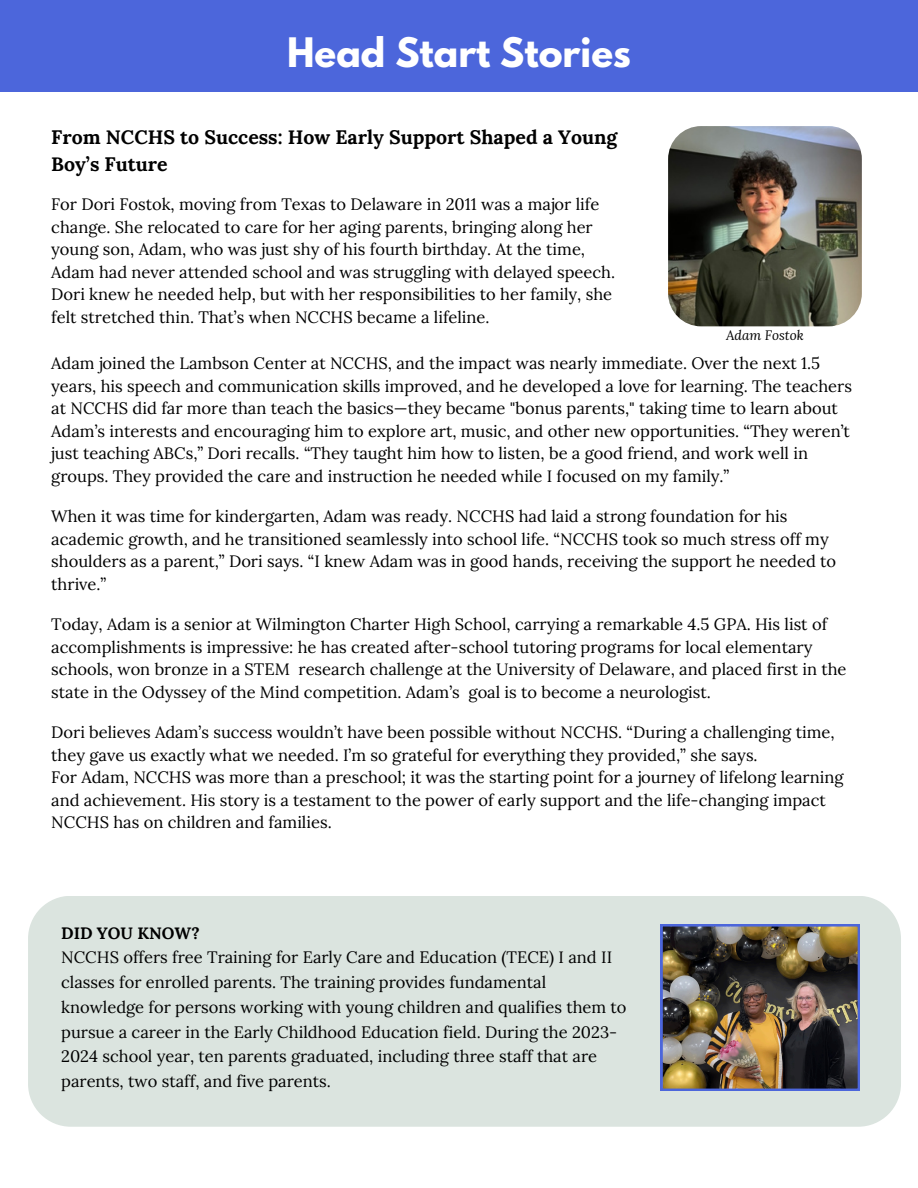
<style>
.page{position:relative;width:918px;height:1188px;background:#fff}
.page>*{position:absolute;margin:0;border:0;box-sizing:border-box;transform-origin:0 0}
.t1{font:700 36px "League Spartan";color:#fff}
.t2{font:700 19.5px/27px "Lora";color:#000}
.t3{font:16.5px/22.5px "Lora";color:#000}
.t4{font:italic 13.5px "Lora";color:#000}
.s1{font-weight:700}
</style>
<div class="page">
<div style="left:0;top:0;width:918px;height:92px;background:#4c66db"></div>
<div style="left:28px;top:896px;width:873px;height:231px;background:#dbe4df"></div>
<img style="left:661px;top:924px;width:199px;height:167px">
<img style="left:668px;top:126px;width:194px;height:200px;border-radius:33px">
<h3 class="t1" style="left:287px;top:35px;width:345px">Head Start Stories</h3>
<p class="t2" style="left:51px;top:124px;width:568px">From NCCHS to Success: How Early Support Shaped a Young<br>Boy’s Future</p>
<h3 class="t3" style="left:51px;top:193px;width:565px">For Dori Fostok, moving from Texas to Delaware in 2011 was a major life change. She relocated to care for her aging parents, bringing along her young son, Adam, who was just shy of his fourth birthday. At the time, Adam had never attended school and was struggling with delayed speech.<br>Dori knew he needed help, but with her responsibilities to her family, she felt stretched thin. That’s when NCCHS became a lifeline.</h3>
<h3 class="t4" style="left:726px;top:326px;width:79px">Adam Fostok</h3>
<h1 class="t3" style="left:51px;top:352px;width:802px">Adam joined the Lambson Center at NCCHS, and the impact was nearly immediate. Over the next 1.5 years, his speech and communication skills improved, and he developed a love for learning. The teachers at NCCHS did far more than teach the basics—they became "bonus parents," taking time to learn about Adam’s interests and encouraging him to explore art, music, and other new opportunities. “They weren’t just teaching ABCs,” Dori recalls. “They taught him how to listen, be a good friend, and work well in groups. They provided the care and instruction he needed while I focused on my family.”</h1>
<h2 class="t3" style="left:51px;top:505px;width:787px">When it was time for kindergarten, Adam was ready. NCCHS had laid a strong foundation for his academic growth, and he transitioned seamlessly into school life. “NCCHS took so much stress off my shoulders as a parent,” Dori says. “I knew Adam was in good hands, receiving the support he needed to thrive.”</h2>
<h3 class="t3" style="left:51px;top:613px;width:797px">Today, Adam is a senior at Wilmington Charter High School, carrying a remarkable 4.5 GPA. His list of accomplishments is impressive: he has created after-school tutoring programs for local elementary schools, won bronze in a STEM research challenge at the University of Delaware, and placed first in the state in the Odyssey of the Mind competition. Adam’s goal is to become a neurologist.</h3>
<p class="t3" style="left:51px;top:721px;width:794px">Dori believes Adam’s success wouldn’t have been possible without NCCHS. “During a challenging time, they gave us exactly what we needed. I’m so grateful for everything they provided,” she says.<br>For Adam, NCCHS was more than a preschool; it was the starting point for a journey of lifelong learning and achievement. His story is a testament to the power of early support and the life-changing impact NCCHS has on children and families.</p>
<h3 class="t3" style="left:61px;top:920px;width:567px;line-height:24.8px"><span class="s1">DID YOU KNOW?<br></span>NCCHS offers free Training for Early Care and Education (TECE) I and II classes for enrolled parents. The training provides fundamental knowledge for persons working with young children and qualifies them to pursue a career in the Early Childhood Education field. During the 2023- 2024 school year, ten parents graduated, including three staff that are parents, two staff, and five parents.</h3>
</div>
